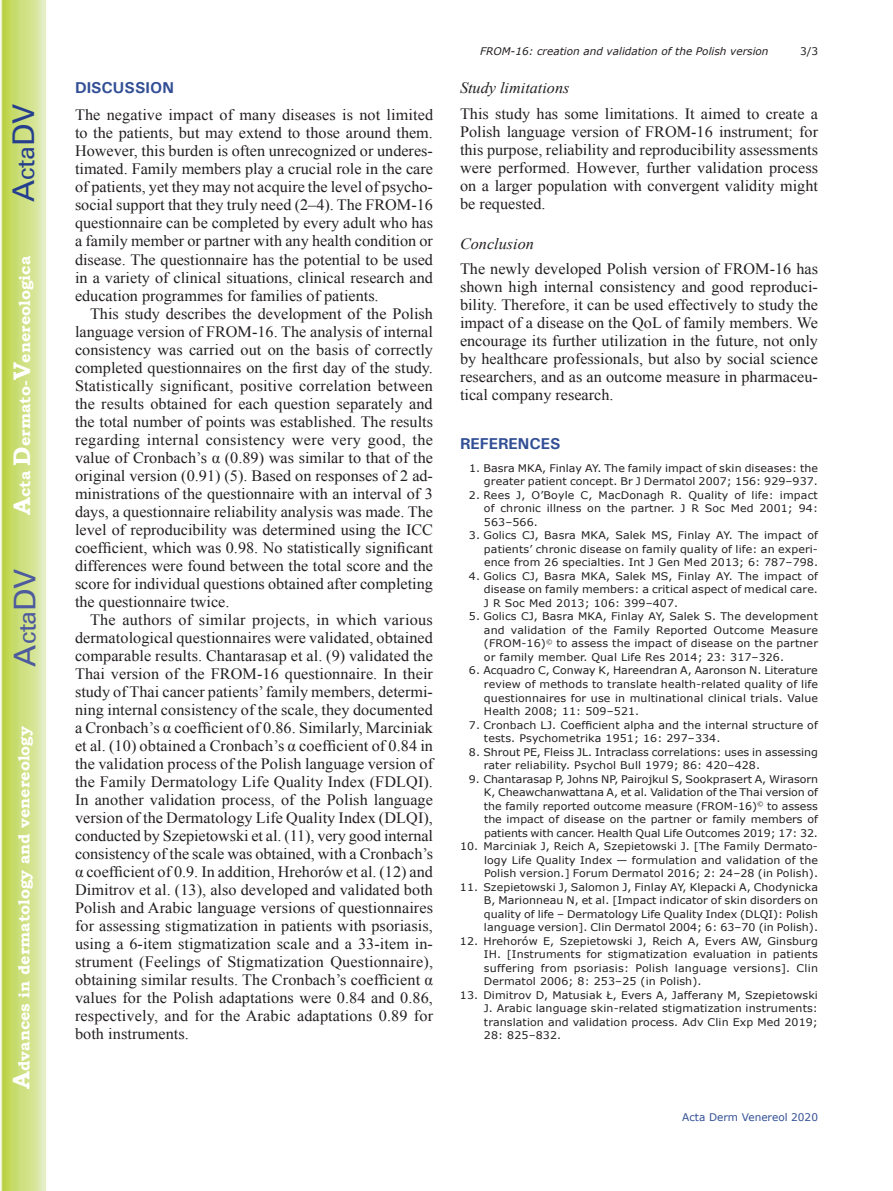
<style>
.page{position:relative;width:893px;height:1191px;background:#fff}
.page>*{position:absolute;margin:0;border:0;box-sizing:border-box;transform-origin:0 0}
.t1{font:30px "Univers";color:#4d5a9e}
.t2{font:30px "Univers";color:#253f8e}
.t3{font:15.75px/18px "Times New Roman";color:#231f20;text-align:justify}
.t4{font:700 15.75px "Bookman Old Style";color:#fff}
.t5{font:italic 15.75px "Times New Roman";color:#231f20}
.t6{font:700 15.75px "Univers";color:#324f95}
.t7{font:10.5px/13.5px "Verdana";letter-spacing:.01em;color:#231f20;text-align:justify;scale:1.05 1}
.t8{font:italic 10.5px "Verdana";color:#231f20}
.t9{font:10.5px "Verdana";color:#324f95}
.t10{font:10.5px "Verdana";letter-spacing:.01em;color:#231f20}
.s1{font-size:24px}
</style>
<div class="page">
<svg style="left:1px;top:0;width:45px;height:1191px;background:#cfe084"></svg>
<h1 class="t2" style="left:6px;top:202px;width:100px;rotate:-90deg">A<span class="s1">cta</span>DV</h1>
<p class="t4" style="left:15px;top:515px;width:260px;rotate:-90deg"><span class="s1">A</span>cta <span class="s1">D</span>ermato-<span class="s1">V</span>enereologica</p>
<h1 class="t1" style="left:7px;top:666px;width:100px;rotate:-90deg">A<span class="s1">cta</span>DV</h1>
<p class="t4" style="left:15px;top:1088px;width:364px;rotate:-90deg"><span class="s1">A</span>dvances in dermatology and venereology</p>
<p class="t6" style="left:75px;top:78px;width:100px">DISCUSSION</p>
<p class="t3" style="left:75px;top:106px;width:360px">The negative impact of many diseases is not limited to the patients, but may extend to those around them.<br>However, this burden is often unrecognized or underes&shy;timated. Family members play a crucial role in the care of patients, yet they may not acquire the level of psycho&shy;social support that they truly need (2–4). The FROM-16 questionnaire can be completed by every adult who has a family member or partner with any health condition or disease. The questionnaire has the potential to be used in a variety of clinical situations, clinical research and education programmes for families of patients.</p>
<p class="t3" style="left:75px;top:304px;width:360px;text-indent:15px">This study describes the development of the Polish language version of FROM-16. The analysis of internal consistency was carried out on the basis of correctly completed questionnaires on the first day of the study.<br>Statistically significant, positive correlation between the results obtained for each question separately and the total number of points was established. The results regarding internal consistency were very good, the value of Cronbach’s α (0.89) was similar to that of the original version (0.91) (5). Based on responses of 2 ad&shy;ministrations of the questionnaire with an interval of 3 days, a questionnaire reliability analysis was made. The level of reproducibility was determined using the ICC coefficient, which was 0.98. No statistically significant differences were found between the total score and the score for individual questions obtained after completing the questionnaire twice.</p>
<p class="t3" style="left:75px;top:610px;width:360px;text-indent:15px">The authors of similar projects, in which various dermatological questionnaires were validated, obtained comparable results. Chantarasap et al. (9) validated the Thai version of the FROM-16 questionnaire. In their study of Thai cancer patients’ family members, determi&shy;ning internal consistency of the scale, they documented a Cronbach’s α coefficient of 0.86. Similarly, Marciniak et al. (10) obtained a Cronbach’s α coefficient of 0.84 in the validation process of the Polish language version of the Family Dermatology Life Quality Index (FDLQI).<br>In another validation process, of the Polish language version of the Dermatology Life Quality Index (DLQI), conducted by Szepietowski et al. (11), very good internal consistency of the scale was obtained, with a Cronbach’s α coefficient of 0.9. In addition, Hrehorów et al. (12) and Dimitrov et al. (13), also developed and validated both Polish and Arabic language versions of questionnaires for assessing stigmatization in patients with psoriasis, using a 6-item stigmatization scale and a 33-item in&shy;strument (Feelings of Stigmatization Questionnaire), obtaining similar results. The Cronbach’s coefficient α values for the Polish adaptations were 0.84 and 0.86, respectively, and for the Arabic adaptations 0.89 for both instruments.</p>
<p class="t8" style="left:480px;top:44px;width:290px">FROM-16: creation and validation of the Polish version</p>
<p class="t10" style="left:800px;top:44px;width:20px">3/3</p>
<p class="t5" style="left:460px;top:77px;width:111px">Study limitations</p>
<p class="t3" style="left:460px;top:104px;width:360px">This study has some limitations. It aimed to create a Polish language version of FROM-16 instrument; for this purpose, reliability and reproducibility assessments were performed. However, further validation process on a larger population with convergent validity might be requested.</p>
<p class="t5" style="left:460px;top:233px;width:75px">Conclusion</p>
<p class="t3" style="left:460px;top:260px;width:360px">The newly developed Polish version of FROM-16 has shown high internal consistency and good reproduci&shy;bility. Therefore, it can be used effectively to study the impact of a disease on the QoL of family members. We encourage its further utilization in the future, not only by healthcare professionals, but also by social science researchers, and as an outcome measure in pharmaceu&shy;tical company research.</p>
<p class="t6" style="left:460px;top:434px;width:102px">REFERENCES</p>
<p class="t7" style="left:469px;top:461px;width:334px;text-align:right">1. Basra MKA, Finlay AY. The family impact of skin diseases: the greater patient concept. Br J Dermatol 2007; 156: 929–937.</p>
<p class="t7" style="left:484px;top:488px;width:320px;text-indent:-15px">2. Rees J, O’Boyle C, MacDonagh R. Quality of life: impact of chronic illness on the partner. J R Soc Med 2001; 94:<br>563–566.</p>
<p class="t7" style="left:484px;top:529px;width:320px;text-indent:-15px">3. Golics CJ, Basra MKA, Salek MS, Finlay AY. The impact of patients’ chronic disease on family quality of life: an experi&shy;ence from 26 specialties. Int J Gen Med 2013; 6: 787–798.</p>
<p class="t7" style="left:484px;top:569px;width:320px;text-indent:-15px">4. Golics CJ, Basra MKA, Salek MS, Finlay AY. The impact of disease on family members: a critical aspect of medical care.<br>J R Soc Med 2013; 106: 399–407.</p>
<p class="t7" style="left:484px;top:610px;width:320px;text-indent:-15px">5. Golics CJ, Basra MKA, Finlay AY, Salek S. The development and validation of the Family Reported Outcome Measure (FROM-16)<sup>©</sup> to assess the impact of disease on the partner or family member. Qual Life Res 2014; 23: 317–326.</p>
<p class="t7" style="left:484px;top:664px;width:320px;text-indent:-15px">6. Acquadro C, Conway K, Hareendran A, Aaronson N. Literature review of methods to translate health-related quality of life questionnaires for use in multinational clinical trials. Value Health 2008; 11: 509–521.</p>
<p class="t7" style="left:484px;top:718px;width:320px;text-indent:-15px">7. Cronbach LJ. Coefficient alpha and the internal structure of tests. Psychometrika 1951; 16: 297–334.</p>
<p class="t7" style="left:484px;top:745px;width:320px;text-indent:-15px">8. Shrout PE, Fleiss JL. Intraclass correlations: uses in assessing rater reliability. Psychol Bull 1979; 86: 420–428.</p>
<p class="t7" style="left:484px;top:772px;width:320px;text-indent:-15px">9. Chantarasap P, Johns NP, Pairojkul S, Sookprasert A, Wirasorn K, Cheawchanwattana A, et al. Validation of the Thai version of the family reported outcome measure (FROM-16)<sup>©</sup> to assess the impact of disease on the partner or family members of patients with cancer. Health Qual Life Outcomes 2019; 17: 32.</p>
<p class="t7" style="left:484px;top:839px;width:320px;text-indent:-24px">10. Marciniak J, Reich A, Szepietowski J. [The Family Dermato&shy;logy Life Quality Index — formulation and validation of the Polish version.] Forum Dermatol 2016; 2: 24–28 (in Polish).</p>
<p class="t7" style="left:484px;top:880px;width:320px;text-indent:-24px">11. Szepietowski J, Salomon J, Finlay AY, Klepacki A, Chodynicka B, Marionneau N, et al. [Impact indicator of skin disorders on quality of life – Dermatology Life Quality Index (DLQI): Polish language version]. Clin Dermatol 2004; 6: 63–70 (in Polish).</p>
<p class="t7" style="left:484px;top:934px;width:320px;text-indent:-24px">12. Hrehorów E, Szepietowski J, Reich A, Evers AW, Ginsburg IH. [Instruments for stigmatization evaluation in patients suffering from psoriasis: Polish language versions]. Clin Dermatol 2006; 8: 253–25 (in Polish).</p>
<p class="t7" style="left:484px;top:988px;width:320px;text-indent:-24px">13. Dimitrov D, Matusiak Ł, Evers A, Jafferany M, Szepietowski J. Arabic language skin-related stigmatization instruments: translation and validation process. Adv Clin Exp Med 2019; 28: 825–832.</p>
<p class="t9" style="left:682px;top:1110px;width:137px">Acta Derm Venereol 2020</p>
</div>
